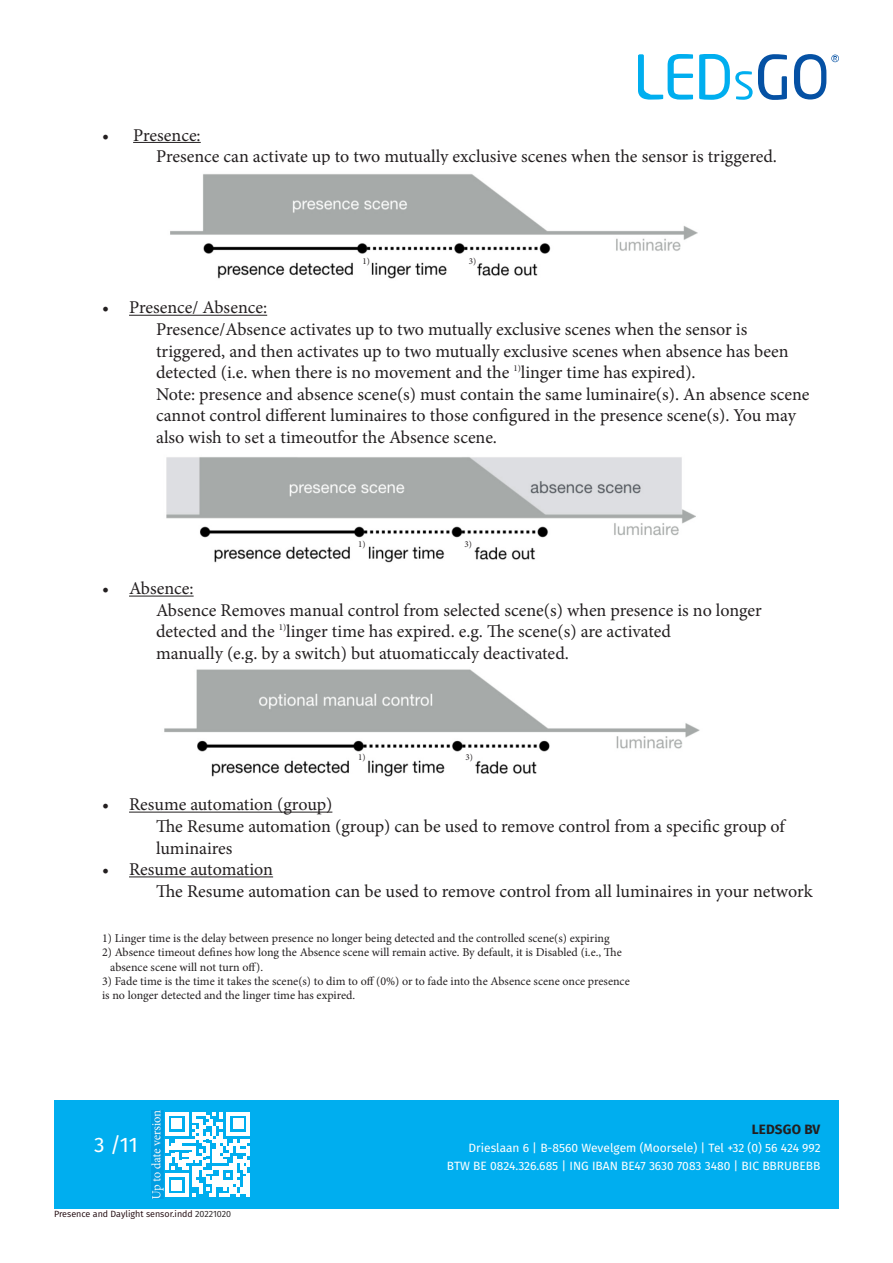
<style>
.page{position:relative;width:893px;height:1263px;background:#fff}
.page>*{position:absolute;margin:0;border:0;box-sizing:border-box;transform-origin:0 0}
.Box_Header_Text{font:21px "Fira Sans";color:#fff}
.t1{font:18px/21.6px "Minion Pro";color:#231f20}
.Alineastijl_1{font:700 13.5px "Fira Sans";letter-spacing:.01em;color:#231f20}
.t2{font:12px "Minion Pro";color:#231f20}
.Box_Header_Text-2{font:12px "Fira Sans";color:#fff}
.t3{font:9px "Fira Sans";color:#1c0409}
.t4{font:9px "Minion Pro";color:#231f20}
.s1{color:#231f20}
</style>
<div class="page">
<svg style="left:638px;top:54px;width:55px;height:46px"></svg>
<svg style="left:699px;top:54px;width:88px;height:46px"></svg>
<svg style="left:794px;top:54px;width:45px;height:46px"></svg>
<div style="left:54px;top:1100px;width:785px;height:109px;background:#00aeef"></div>
<svg style="left:165px;top:1112px;width:85px;height:85px"></svg>
<img style="left:151px;top:1111px;width:13px;height:87px">
<hr style="left:133px;top:142px;width:68px;height:1px;background:#231f20">
<hr style="left:129px;top:315px;width:138px;height:1px;background:#231f20">
<hr style="left:129px;top:596px;width:65px;height:1px;background:#231f20">
<hr style="left:129px;top:812px;width:203px;height:1px;background:#231f20">
<hr style="left:129px;top:876px;width:144px;height:1px;background:#231f20">
<img style="left:170px;top:174px;width:528px;height:105px">
<img style="left:166px;top:457px;width:530px;height:106px">
<img style="left:164px;top:669px;width:536px;height:108px">
<p class="t1" style="left:102px;top:124px;width:100px">• Presence:</p>
<p class="t1" style="left:156px;top:146px;width:622px">Presence can activate up to two mutually exclusive scenes when the sensor is triggered.</p>
<p class="t4" style="left:362px;top:256px;width:9px">1)</p>
<p class="t4" style="left:469px;top:256px;width:9px">3)</p>
<p class="t1" style="left:102px;top:297px;width:167px">• Presence/ Absence:</p>
<p class="t1" style="left:156px;top:319px;width:593px">Presence/Absence activates up to two mutually exclusive scenes when the sensor is</p>
<p class="t1" style="left:156px;top:340px;width:655px">triggered, and then activates up to two mutually exclusive scenes when absence has been detected (i.e. when there is no movement and the <sup>1)</sup>linger time has expired).<br>Note: presence and absence scene(s) must contain the same luminaire(s). An absence scene cannot control different luminaires to those configured in the presence scene(s). You may also wish to set a timeoutfor the Absence scene.</p>
<p class="t4" style="left:358px;top:538px;width:9px">1)</p>
<p class="t4" style="left:465px;top:538px;width:9px">3)</p>
<p class="t1" style="left:102px;top:578px;width:93px">• Absence:</p>
<p class="t1" style="left:156px;top:599px;width:607px">Absence Removes manual control from selected scene(s) when presence is no longer</p>
<p class="t1" style="left:156px;top:621px;width:516px">detected and the <sup>1)</sup>linger time has expired. e.g. The scene(s) are activated</p>
<p class="t1" style="left:156px;top:643px;width:414px">manually (e.g. by a switch) but atuomaticcaly deactivated.</p>
<p class="t4" style="left:358px;top:751px;width:9px">1)</p>
<p class="t4" style="left:466px;top:751px;width:9px">3)</p>
<p class="t1" style="left:102px;top:794px;width:232px">• Resume automation (group)</p>
<p class="t1" style="left:156px;top:815px;width:630px">The Resume automation (group) can be used to remove control from a specific group of luminaires</p>
<p class="t1" style="left:102px;top:859px;width:173px">• Resume automation</p>
<p class="t1" style="left:156px;top:880px;width:658px">The Resume automation can be used to remove control from all luminaires in your network</p>
<p class="t2" style="left:102px;top:930px;width:509px">1) Linger time is the delay between presence no longer being detected and the controlled scene(s) expiring</p>
<p class="t2" style="left:102px;top:944px;width:521px">2) Absence timeout defines how long the Absence scene will remain active. By default, it is Disabled (i.e., The</p>
<p class="t2" style="left:110px;top:959px;width:154px">absence scene will not turn off).</p>
<p class="t2" style="left:102px;top:973px;width:529px">3) Fade time is the time it takes the scene(s) to dim to off (0%) or to fade into the Absence scene once presence</p>
<p class="t2" style="left:102px;top:987px;width:255px">is no longer detected and the linger time has expired.</p>
<p class="Alineastijl_1" style="left:752px;top:1118px;width:70px">LEDSGO BV</p>
<p class="Box_Header_Text" style="left:94px;top:1129px;width:45px">3 /11</p>
<p class="Box_Header_Text-2" style="left:468px;top:1139px;width:354px">Drieslaan 6 | B-8560 Wevelgem (Moorsele) | Tel +32 (0) 56 424 992</p>
<p class="Box_Header_Text-2" style="left:447px;top:1157px;width:375px">BTW BE 0824.326.685 | ING IBAN BE47 3630 7083 3480 | BIC BBRUBEBB</p>
<p class="t3" style="left:54px;top:1207px;width:179px">Presence and Daylight sensor.indd <span class="s1">20221020</span></p>
</div>
